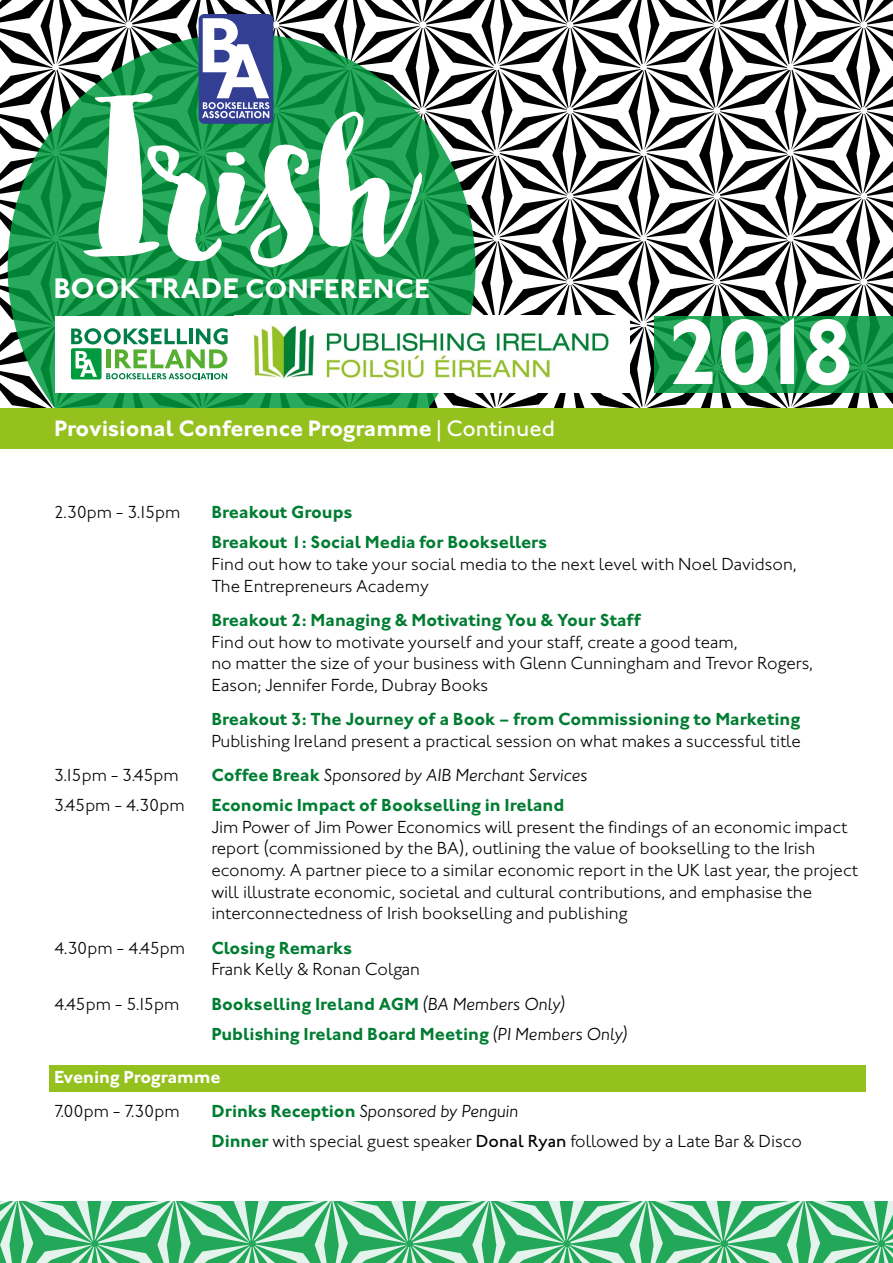
<style>
.page{position:relative;width:893px;height:1263px;background:#fff}
.page>*{position:absolute;margin:0;border:0;box-sizing:border-box;transform-origin:0 0}
.t1{font:202.05px "Bonjour";color:#fff}
.t2{font:700 94.65px "Johnston ITC";color:#fff}
.t3{font:700 27.75px "Johnston ITC";color:#fff}
.t4{font:700 23.1px "Johnston ITC";color:#fff}
.t5{font:300 18px/21.6px "Johnston ITC";color:#000}
.t6{font:700 18px/30.2px "Johnston ITC";color:#007d32}
.t7{font:italic 300 18px "Johnston ITC";color:#000}
.t8{font:700 18px "Johnston ITC";color:#fff}
.s1{font-size:29.25px}
.s2{font-weight:500}
.s3{font-weight:700;font-style:normal;color:#007d32}
.s4{font-weight:300;font-style:italic;color:#000}
.s5{font-weight:700;color:#007d32}
.s6{font-style:italic}
</style>
<div class="page">
<div style="left:50px;top:1065px;width:816px;height:26px;background:#95c11f"></div>
<svg style="left:0;top:0;width:893px;height:408px"></svg>
<svg style="left:8px;top:33px;width:468px;height:375px;background:#319a5b"></svg>
<svg style="left:199px;top:14px;width:74px;height:110px"></svg>
<div style="left:55px;top:316px;width:575px;height:76px;background:#fff"></div>
<img style="left:252px;top:325px;width:357px;height:54px">
<svg style="left:71px;top:328px;width:157px;height:51px"></svg>
<svg style="left:654px;top:316px;width:239px;height:76px;background:#189b4c"></svg>
<div style="left:0;top:408px;width:893px;height:41px;background:#95c11f"></div>
<svg style="left:0;top:1201px;width:893px;height:62px;background:#6dc592"></svg>
<h1 class="t1" style="left:100px;top:67px;width:311px">Irish</h1>
<h3 class="t3" style="left:54px;top:272px;width:378px"><span class="s1">BOOK TRADE</span> CONFERENCE</h3>
<p class="t4" style="left:54px;top:415px;width:503px">Provisional Conference Programme <span class="s2">| Continued</span></p>
<h2 class="t2" style="left:666px;top:295px;width:192px">2018</h2>
<p class="t5" style="left:54px;top:502px;width:128px">2.30pm - 3.15pm</p>
<p class="t6" style="left:211px;top:497px;width:337px">Breakout Groups<br>Breakout 1: Social Media for Booksellers</p>
<p class="t5" style="left:211px;top:553px;width:587px">Find out how to take your social media to the next level with Noel Davidson,<br>The Entrepreneurs Academy</p>
<p class="t6" style="left:211px;top:605px;width:432px">Breakout 2: Managing &amp; Motivating You &amp; Your Staff</p>
<p class="t5" style="left:211px;top:631px;width:603px">Find out how to motivate yourself and your staff, create a good team,<br>no matter the size of your business with Glenn Cunningham and Trevor Rogers,<br>Eason; Jennifer Forde, Dubray Books</p>
<p class="t6" style="left:211px;top:704px;width:590px">Breakout 3: The Journey of a Book – from Commissioning to Marketing</p>
<p class="t5" style="left:211px;top:730px;width:591px">Publishing Ireland present a practical session on what makes a successful title</p>
<p class="t5" style="left:54px;top:764px;width:126px">3.15pm - 3.45pm</p>
<p class="t7" style="left:211px;top:764px;width:378px"><span class="s3">Coffee Break</span> Sponsored by AIB Merchant Services</p>
<p class="t5" style="left:54px;top:794px;width:132px">3.45pm - 4.30pm</p>
<p class="t6" style="left:211px;top:790px;width:355px">Economic Impact of Bookselling in Ireland</p>
<p class="t5" style="left:211px;top:816px;width:649px">Jim Power of Jim Power Economics will present the findings of an economic impact report (commissioned by the BA), outlining the value of bookselling to the Irish economy. A partner piece to a similar economic report in the UK last year, the project will illustrate economic, societal and cultural contributions, and emphasise the interconnectedness of Irish bookselling and publishing</p>
<p class="t5" style="left:54px;top:937px;width:133px">4.30pm - 4.45pm</p>
<p class="t6" style="left:211px;top:932px;width:142px">Closing Remarks</p>
<p class="t5" style="left:211px;top:958px;width:210px">Frank Kelly &amp; Ronan Colgan</p>
<p class="t5" style="left:54px;top:993px;width:127px">4.45pm - 5.15pm</p>
<p class="t6" style="left:211px;top:988px;width:418px">Bookselling Ireland AGM <span class="s4">(BA Members Only)<br></span>Publishing Ireland Board Meeting <span class="s4">(PI Members Only)</span></p>
<p class="t8" style="left:54px;top:1066px;width:168px">Evening Programme</p>
<p class="t5" style="left:54px;top:1100px;width:127px">7.00pm - 7.30pm</p>
<p class="t5" style="left:211px;top:1096px;width:592px;line-height:30.2px"><span class="s5">Drinks Reception</span> <span class="s6">Sponsored by Penguin<br></span><span class="s5">Dinner</span> with special guest speaker <span class="s2">Donal Ryan</span> followed by a Late Bar &amp; Disco</p>
</div>
